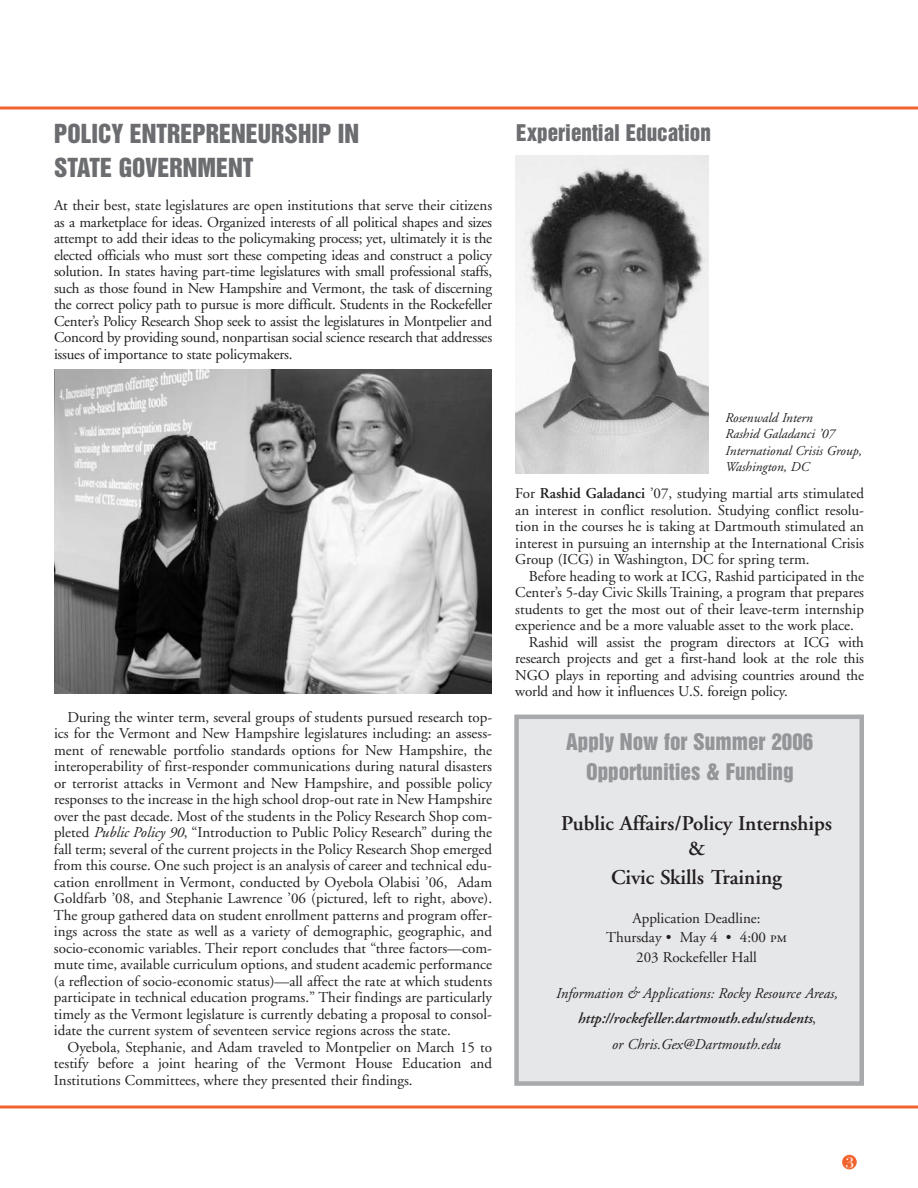
<style>
.page{position:relative;width:918px;height:1188px;background:#fff}
.page>*{position:absolute;margin:0;border:0;box-sizing:border-box;transform-origin:0 0}
.t1{font:24px/34.2px "Helvetica Inserat";color:#6c6d70}
.t2{font:600 21px/25.5px "Adobe Garamond";color:#231f20;text-align:center}
.t3{font:21px/30px "Helvetica Inserat";color:#939598;text-align:center}
.t4{font:21px "Helvetica Inserat";color:#6c6d70}
.t5{font:15px/16.5px "Adobe Garamond";color:#231f20;text-align:justify}
.t6{font:italic 15px/25.5px "Adobe Garamond";color:#231f20;text-align:center}
.t7{font:15px "Bauer Bodoni";color:#fff;scale:1.07 1}
.t8{font:italic 13.5px/16.5px "Adobe Garamond";color:#231f20}
.s1{font-style:italic}
.s2{font-weight:600}
.s3{font-family:"Adobe Garamond Regular SC"}
.s4{font-style:normal}
</style>
<div class="page">
<div style="left:842px;top:1155px;width:15px;height:14px;background:#f2642f;border-radius:50%"></div>
<svg style="left:0;top:106px;width:918px;height:4px;background:#f58a62"></svg>
<hr style="left:0;top:1106px;width:918px;height:2px;background:#f2642f">
<div style="left:519px;top:719px;width:341px;height:362px;background:#e6e7e9"></div>
<div style="left:514px;top:715px;width:350px;height:371px;border:4px solid #a8a9ad"></div>
<img style="left:515px;top:156px;width:194px;height:317px">
<img style="left:54px;top:369px;width:437px;height:324px">
<h1 class="t1" style="left:54px;top:118px;width:307px">POLICY ENTREPRENEURSHIP IN<br>STATE GOVERNMENT</h1>
<p class="t5" style="left:54px;top:199px;width:440px">At their best, state legislatures are open institutions that serve their citizens as a marketplace for ideas. Organized interests of all political shapes and sizes attempt to add their ideas to the policymaking process; yet, ultimately it is the elected officials who must sort these competing ideas and construct a policy solution. In states having part-time legislatures with small professional staffs, such as those found in New Hampshire and Vermont, the task of discerning the correct policy path to pursue is more difficult. Students in the Rockefeller Center’s Policy Research Shop seek to assist the legislatures in Montpelier and Concord by providing sound, nonpartisan social science research that addresses issues of importance to state policymakers.</p>
<p class="t5" style="left:54px;top:710px;width:440px;text-indent:14px">During the winter term, several groups of students pursued research top&shy;ics for the Vermont and New Hampshire legislatures including: an assess&shy;ment of renewable portfolio standards options for New Hampshire, the interoperability of first-responder communications during natural disasters or terrorist attacks in Vermont and New Hampshire, and possible policy responses to the increase in the high school drop-out rate in New Hampshire over the past decade. Most of the students in the Policy Research Shop com&shy;pleted <span class="s1">Public Policy 90</span>, “Introduction to Public Policy Research” during the fall term; several of the current projects in the Policy Research Shop emerged from this course. One such project is an analysis of career and technical edu&shy;cation enrollment in Vermont, conducted by Oyebola Olabisi ’06, Adam Goldfarb ’08, and Stephanie Lawrence ’06 (pictured, left to right, above).<br>The group gathered data on student enrollment patterns and program offer&shy;ings across the state as well as a variety of demographic, geographic, and socio-economic variables. Their report concludes that “three factors—com&shy;mute time, available curriculum options, and student academic performance (a reflection of socio-economic status)—all affect the rate at which students participate in technical education programs.” Their findings are particularly timely as the Vermont legislature is currently debating a proposal to consol&shy;idate the current system of seventeen service regions across the state.</p>
<p class="t5" style="left:54px;top:1040px;width:440px;text-indent:14px">Oyebola, Stephanie, and Adam traveled to Montpelier on March 15 to testify before a joint hearing of the Vermont House Education and Institutions Committees, where they presented their findings.</p>
<h2 class="t4" style="left:516px;top:124px;width:196px">Experiential Education</h2>
<p class="t8" style="left:725px;top:411px;width:138px">Rosenwald Intern<br>Rashid Galadanci ’07<br>International Crisis Group,<br>Washington, DC</p>
<p class="t5" style="left:515px;top:487px;width:350px">For <span class="s2">Rashid Galadanci</span> ’07, studying martial arts stimulated an interest in conflict resolution. Studying conflict resolu&shy;tion in the courses he is taking at Dartmouth stimulated an interest in pursuing an internship at the International Crisis Group (ICG) in Washington, DC for spring term.</p>
<p class="t5" style="left:529px;top:569px;width:337px">Before heading to work at ICG, Rashid participated in the</p>
<p class="t5" style="left:515px;top:586px;width:350px">Center’s 5-day Civic Skills Training, a program that prepares</p>
<p class="t5" style="left:515px;top:602px;width:350px">students to get the most out of their leave-term internship</p>
<p class="t5" style="left:515px;top:619px;width:340px">experience and be a more valuable asset to the work place.</p>
<p class="t5" style="left:529px;top:635px;width:337px">Rashid will assist the program directors at ICG with</p>
<p class="t5" style="left:515px;top:652px;width:350px">research projects and get a first-hand look at the role this</p>
<p class="t5" style="left:515px;top:668px;width:350px">NGO plays in reporting and advising countries around the</p>
<p class="t5" style="left:515px;top:685px;width:274px">world and how it influences U.S. foreign policy.</p>
<h2 class="t3" style="left:566px;top:728px;width:249px">Apply Now for Summer 2006<br>Opportunities &amp; Funding</h2>
<h2 class="t2" style="left:561px;top:812px;width:273px">Public Affairs/Policy Internships &amp;</h2>
<h2 class="t2" style="left:611px;top:866px;width:172px">Civic Skills Training</h2>
<p class="t5" style="left:606px;top:909px;width:182px;line-height:19.5px;text-align:center">Application Deadline:<br>Thursday • May 4 • 4:00 <span class="s3">pm<br></span>203 Rockefeller Hall</p>
<p class="t6" style="left:555px;top:982px;width:283px">Information &amp; Applications: Rocky Resource Areas, <span class="s2">http://rockefeller.dartmouth.edu/students</span><span class="s4">,<br></span>or Chris.Gex@Dartmouth.edu</p>
<p class="t7" style="left:845px;top:1157px;width:10px">3</p>
</div>
